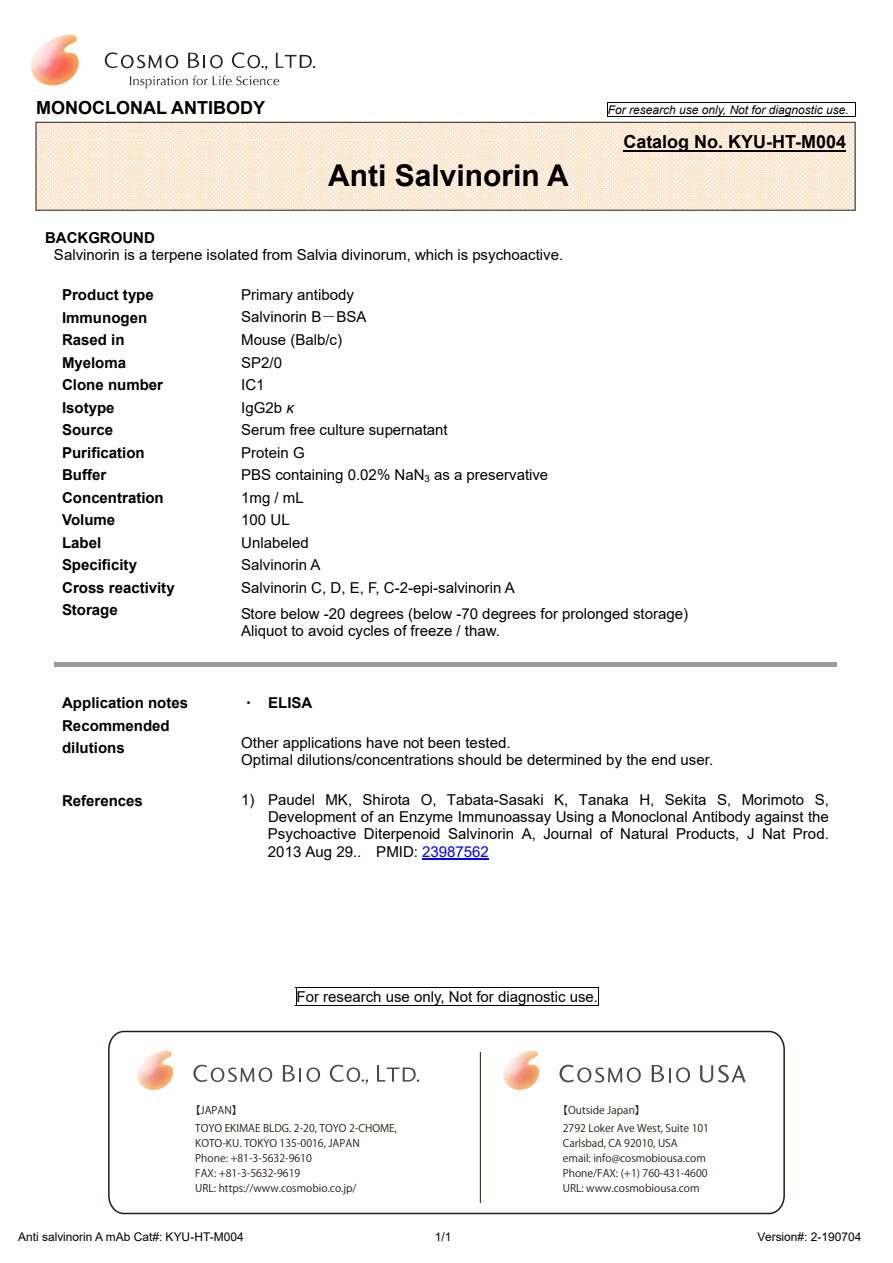
<style>
.page{position:relative;width:893px;height:1263px;background:#fff}
.page>*{position:absolute;margin:0;border:0;box-sizing:border-box;transform-origin:0 0}
.t1{font:700 30px "Arial";color:#000}
.t2{font:700 18px "Arial";color:#000}
.t3{font:15px/17.2px "Arial";color:#000}
.t4{font:700 15px/22.5px "Arial";color:#000}
.t5{font:12px "Arial";color:#000}
.t6{font:italic 12px "Arial";color:#000}
.t7{font:10.5px/15px "ATC 30 b 330 b 930 e 2";color:#231815}
.s1{font-family:"MS Mincho"}
.s2{font-style:italic}
.s3{font-family:"MS Mincho";font-weight:400}
.s4{color:#00f}
</style>
<div class="page">
<img style="left:31px;top:35px;width:48px;height:51px">
<svg style="left:105px;top:52px;width:210px;height:37px"></svg>
<hr style="left:296px;top:987px;width:303px;height:1px;background:#000">
<svg style="left:296px;top:988px;width:1px;height:17px"></svg>
<hr style="left:296px;top:1005px;width:303px;height:1px;background:#000">
<svg style="left:598px;top:988px;width:1px;height:17px"></svg>
<svg style="left:37px;top:124px;width:817px;height:85px"></svg>
<div style="left:35px;top:122px;width:821px;height:89px;border:1px solid #333"></div>
<hr style="left:608px;top:102px;width:247px;height:1px;background:#000">
<svg style="left:607px;top:102px;width:1px;height:15px"></svg>
<hr style="left:608px;top:117px;width:247px;height:1px;background:#000">
<svg style="left:855px;top:102px;width:1px;height:15px"></svg>
<hr style="left:623px;top:150px;width:223px;height:2px;background:#000">
<div style="left:54px;top:662px;width:183px;height:5px;background:#9a9a9a"></div>
<div style="left:237px;top:662px;width:599px;height:5px;background:#9a9a9a"></div>
<hr style="left:422px;top:858px;width:67px;height:1px;background:#00f">
<svg style="left:108px;top:1030px;width:677px;height:185px"></svg>
<hr style="left:480px;top:1052px;width:1px;height:151px;background:#231815">
<p class="t2" style="left:36px;top:95px;width:231px">MONOCLONAL ANTIBODY</p>
<p class="t6" style="left:608px;top:102px;width:242px">For research use only, Not for diagnostic use.</p>
<p class="t2" style="left:623px;top:129px;width:224px">Catalog No. KYU-HT-M004</p>
<h1 class="t1" style="left:328px;top:154px;width:242px">Anti Salvinorin A</h1>
<p class="t4" style="left:45px;top:227px;width:112px">BACKGROUND</p>
<p class="t3" style="left:54px;top:246px;width:511px">Salvinorin is a terpene isolated from Salvia divinorum, which is psychoactive.</p>
<p class="t4" style="left:62px;top:284px;width:93px">Product type</p>
<p class="t3" style="left:241px;top:286px;width:114px">Primary antibody</p>
<p class="t4" style="left:62px;top:306px;width:87px">Immunogen</p>
<p class="t3" style="left:241px;top:308px;width:127px">Salvinorin B<span class="s1">－</span>BSA</p>
<p class="t4" style="left:62px;top:329px;width:64px">Rased in</p>
<p class="t3" style="left:241px;top:331px;width:102px">Mouse (Balb/c)</p>
<p class="t4" style="left:62px;top:351px;width:66px">Myeloma</p>
<p class="t3" style="left:241px;top:354px;width:42px">SP2/0</p>
<p class="t4" style="left:62px;top:374px;width:102px">Clone number</p>
<p class="t3" style="left:241px;top:376px;width:25px">IC1</p>
<p class="t4" style="left:62px;top:396px;width:54px">Isotype</p>
<p class="t3" style="left:241px;top:399px;width:54px">IgG2b <span class="s2">κ</span></p>
<p class="t4" style="left:62px;top:419px;width:52px">Source</p>
<p class="t3" style="left:241px;top:421px;width:208px">Serum free culture supernatant</p>
<p class="t4" style="left:62px;top:441px;width:84px">Purification</p>
<p class="t3" style="left:241px;top:444px;width:65px">Protein G</p>
<p class="t4" style="left:62px;top:464px;width:46px">Buffer</p>
<p class="t3" style="left:241px;top:466px;width:308px">PBS containing 0.02% NaN<sub>3</sub> as a preservative</p>
<p class="t4" style="left:62px;top:486px;width:103px">Concentration</p>
<p class="t3" style="left:241px;top:489px;width:64px">1mg / mL</p>
<p class="t4" style="left:62px;top:509px;width:55px">Volume</p>
<p class="t3" style="left:241px;top:511px;width:50px">100 UL</p>
<p class="t4" style="left:62px;top:531px;width:41px">Label</p>
<p class="t3" style="left:241px;top:534px;width:69px">Unlabeled</p>
<p class="t4" style="left:62px;top:554px;width:76px">Specificity</p>
<p class="t3" style="left:241px;top:556px;width:81px">Salvinorin A</p>
<p class="t4" style="left:62px;top:576px;width:114px">Cross reactivity</p>
<p class="t3" style="left:241px;top:579px;width:275px">Salvinorin C, D, E, F, C-2-epi-salvinorin A</p>
<p class="t4" style="left:62px;top:599px;width:57px">Storage</p>
<p class="t3" style="left:241px;top:605px;width:448px">Store below -20 degrees (below -70 degrees for prolonged storage)<br>Aliquot to avoid cycles of freeze / thaw.</p>
<p class="t4" style="left:62px;top:692px;width:127px">Application notes<br>Recommended dilutions</p>
<p class="t4" style="left:241px;top:692px;width:73px"><span class="s3">・</span> ELISA</p>
<p class="t3" style="left:241px;top:734px;width:473px">Other applications have not been tested.<br>Optimal dilutions/concentrations should be determined by the end user.</p>
<p class="t4" style="left:62px;top:789px;width:82px">References</p>
<p class="t3" style="left:268px;top:791px;width:562px;text-align:justify;text-indent:-27px">1) Paudel MK, Shirota O, Tabata-Sasaki K, Tanaka H, Sekita S, Morimoto S, Development of an Enzyme Immunoassay Using a Monoclonal Antibody against the Psychoactive Diterpenoid Salvinorin A, Journal of Natural Products, J Nat Prod.<br>2013 Aug 29.. PMID: <span class="s4">23987562</span></p>
<p class="t3" style="left:296px;top:988px;width:303px">For research use only, Not for diagnostic use.</p>
<p class="t7" style="left:195px;top:1102px;width:203px;line-height:18px;text-indent:-5px">【JAPAN】<br>TOYO EKIMAE BLDG. 2-20, TOYO 2-CHOME,</p>
<p class="t7" style="left:195px;top:1136px;width:166px">KOTO-KU. TOKYO 135-0016, JAPAN<br>Phone: +81-3-5632-9610<br>FAX: +81-3-5632-9619<br>URL: https://www.cosmobio.co.jp/</p>
<p class="t7" style="left:563px;top:1102px;width:148px;line-height:18px;text-indent:-5px">【Outside Japan】<br>2792 Loker Ave West, Suite 101</p>
<p class="t7" style="left:563px;top:1136px;width:146px">Carlsbad, CA 92010, USA email: info@cosmobiousa.com<br>Phone/FAX: (+1) 760-431-4600<br>URL: www.cosmobiousa.com</p>
<p class="t5" style="left:18px;top:1229px;width:227px">Anti salvinorin A mAb Cat#: KYU-HT-M004</p>
<p class="t5" style="left:435px;top:1229px;width:18px">1/1</p>
<p class="t5" style="left:757px;top:1229px;width:105px">Version#: 2-190704</p>
</div>
